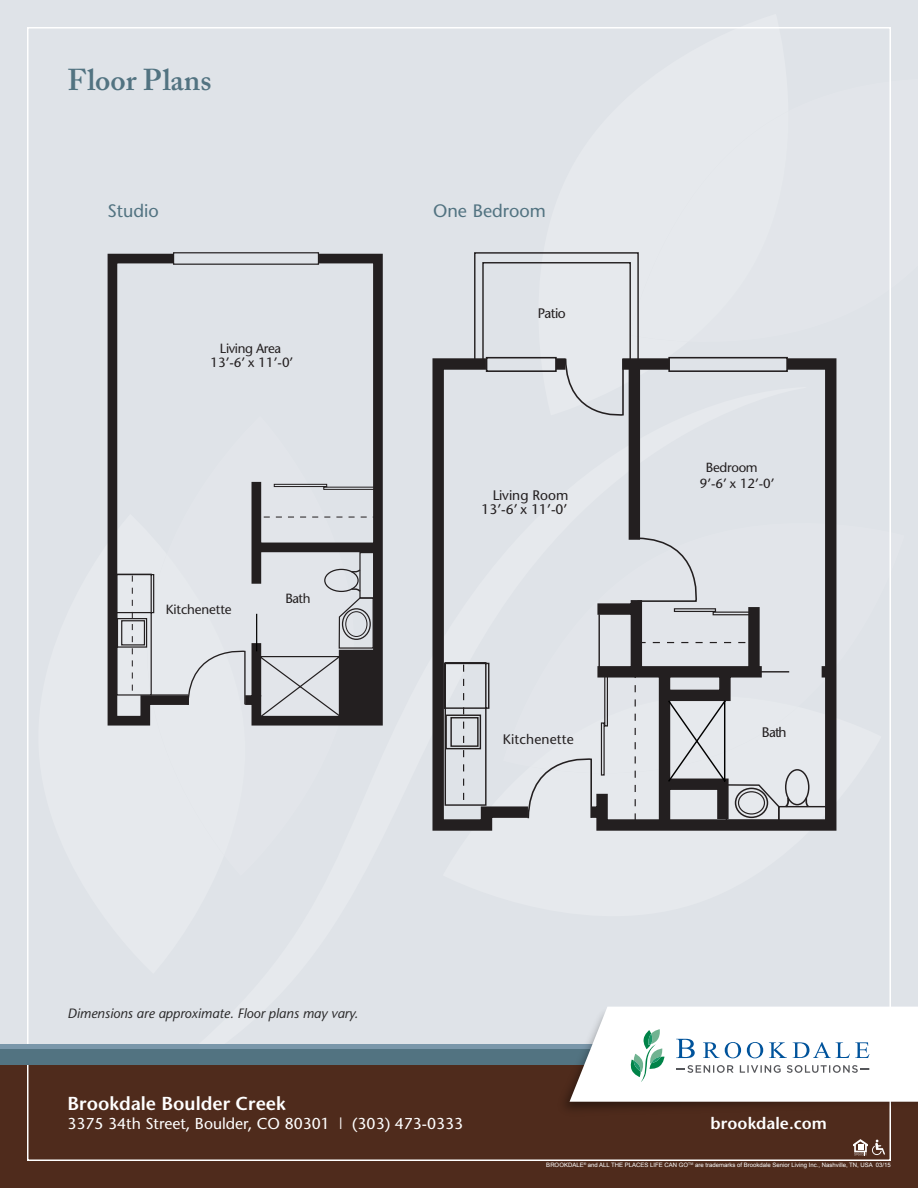
<style>
.page{position:relative;width:918px;height:1188px;background:#dfe3e8}
.page>*{position:absolute;margin:0;border:0;box-sizing:border-box;transform-origin:0 0}
.t1{font:600 30px "Adobe Caslon Pro";color:#527381}
.t2{font:600 18.75px "Stone Sans";color:#fff}
.t3{font:18px "Stone Sans";color:#527381}
.t4{font:600 16.5px "Stone Sans";letter-spacing:.005em;color:#fff}
.t5{font:15.75px "Stone Sans";color:#fff}
.t6{font:13.8px/14px "Stone Sans";color:#231f20;text-align:right}
.t7{font:italic 13.5px "Stone Sans";color:#292829}
.t8{font:13.35px/14.1px "Stone Sans";letter-spacing:-.03em;color:#231f20;text-align:center}
.t9{font:13.35px "Stone Sans";letter-spacing:-.01em;color:#231f20}
.t10{font:13.2px/16.4px "Stone Sans";letter-spacing:-.025em;color:#231f20}
.t11{font:6px "Arial";color:#fff}
</style>
<div class="page">
<div style="left:0;top:1047px;width:918px;height:141px;background:#4f2b1c"></div>
<div style="left:0;top:1047px;width:918px;height:18px;background:#527381"></div>
<div style="left:0;top:1044px;width:918px;height:5px;background:#7a97aa"></div>
<svg style="left:853px;top:1139px;width:32px;height:17px"></svg>
<img style="left:565px;top:986px;width:353px;height:152px">
<svg style="left:570px;top:1007px;width:348px;height:95px;background:#eef2f2"></svg>
<svg style="left:108px;top:252px;width:275px;height:474px"></svg>
<svg style="left:115px;top:551px;width:268px;height:175px"></svg>
<div style="left:347px;top:656px;width:29px;height:63px;background:#231f20"></div>
<hr style="left:256px;top:614px;width:1px;height:37px;background:#000">
<svg style="left:432px;top:358px;width:404px;height:473px"></svg>
<svg style="left:443px;top:662px;width:47px;height:144px"></svg>
<svg style="left:586px;top:589px;width:250px;height:242px"></svg>
<hr style="left:760px;top:671px;width:29px;height:2px;background:#231f20">
<div style="left:778px;top:806px;width:49px;height:16px;border:1px solid #231f20"></div>
<div style="left:785px;top:769px;width:25px;height:36px;border:1px solid #231f20;border-radius:50%"></div>
<svg style="left:805px;top:796px;width:6px;height:13px"></svg>
<svg style="left:667px;top:699px;width:123px;height:123px"></svg>
<div style="left:735px;top:788px;width:33px;height:30px;border:2px solid #231f20;border-radius:50%"></div>
<div style="left:738px;top:791px;width:27px;height:24px;border:1px solid #231f20;border-radius:50%"></div>
<svg style="left:703px;top:642px;width:51px;height:1px"></svg>
<div style="left:674px;top:608px;width:42px;height:4px;border:1px solid #231f20"></div>
<div style="left:713px;top:612px;width:42px;height:3px;border:1px solid #231f20"></div>
<svg style="left:527px;top:374px;width:176px;height:446px"></svg>
<hr style="left:598px;top:614px;width:2px;height:60px;background:#231f20">
<svg style="left:473px;top:252px;width:316px;height:122px"></svg>
<p class="t1" style="left:68px;top:62px;width:145px">Floor Plans</p>
<h3 class="t3" style="left:108px;top:200px;width:53px">Studio</h3>
<h3 class="t3" style="left:433px;top:200px;width:114px">One Bedroom</h3>
<p class="t8" style="left:211px;top:341px;width:84px">Living Area<br>13’-6’ x 11’-0’</p>
<p class="t9" style="left:166px;top:601px;width:67px">Kitchenette</p>
<p class="t9" style="left:285px;top:590px;width:27px">Bath</p>
<p class="t6" style="left:538px;top:306px;width:30px">Patio</p>
<p class="t6" style="left:482px;top:488px;width:88px">Living Room<br>13’-6’ x 11’-0’</p>
<p class="t6" style="left:503px;top:732px;width:72px">Kitchenette</p>
<p class="t10" style="left:700px;top:459px;width:76px;text-indent:6px">Bedroom<br>9’-6’ x 12’-0’</p>
<p class="t6" style="left:762px;top:725px;width:26px">Bath</p>
<h3 class="t7" style="left:68px;top:1005px;width:292px">Dimensions are approximate. Floor plans may vary.</h3>
<h2 class="t2" style="left:68px;top:1092px;width:220px">Brookdale Boulder Creek</h2>
<h3 class="t5" style="left:68px;top:1113px;width:397px">3375 34th Street, Boulder, CO 80301 | (303) 473-0333</h3>
<h3 class="t4" style="left:711px;top:1113px;width:118px">brookdale.com</h3>
<p class="t11" style="left:546px;top:1161px;width:346px">BROOKDALE<sup>®</sup> and ALL THE PLACES LIFE CAN GO<sup>TM</sup> are trademarks of Brookdale Senior Living Inc., Nashville, TN, USA 03/15</p>
</div>
